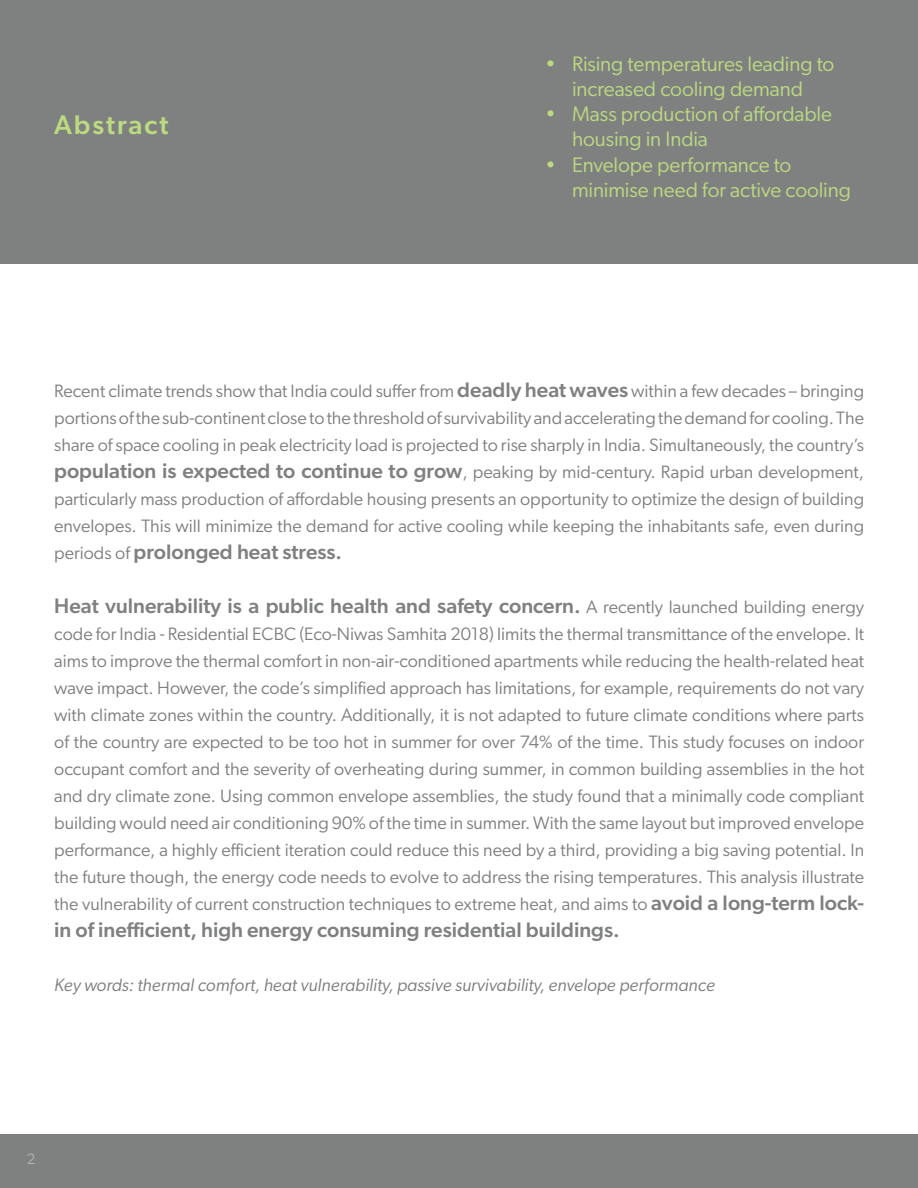
<style>
.page{position:relative;width:918px;height:1188px;background:#fff}
.page>*{position:absolute;margin:0;border:0;box-sizing:border-box;transform-origin:0 0}
.t1{font:500 27px "Gibson";letter-spacing:.075em;color:#bcda80}
.t2{font:500 21px "Gibson";color:#7f8080}
.t3{font:21px/25.2px "Gibson";letter-spacing:-.005em;color:#bcda80}
.t4{font:18px/27px "Gibson";color:#7f8080;text-align:justify}
.t5{font:italic 18px "Gibson";color:#7f8080}
.t6{font:15px "Gibson";color:#b6b4b4}
.s1{font-weight:500;font-size:21px}
.s2{font-weight:400;font-size:18px}
</style>
<div class="page">
<div style="left:0;top:1134px;width:918px;height:54px;background:#7f8080"></div>
<div style="left:0;top:0;width:918px;height:264px;background:#7f8080"></div>
<h1 class="t1" style="left:54px;top:108px;width:116px">Abstract</h1>
<p class="t3" style="left:545px;top:51px;width:291px;text-align:center">• Rising temperatures leading to increased cooling demand</p>
<p class="t3" style="left:572px;top:101px;width:262px;text-indent:-27px">• Mass production of affordable housing in India</p>
<p class="t3" style="left:572px;top:151px;width:280px;text-indent:-27px">• Envelope performance to minimise need for active cooling</p>
<p class="t4" style="left:54px;top:377px;width:812px">Recent climate trends show that India could suffer from <span class="s1">deadly heat waves</span> within a few decades – bringing portions of the sub-continent close to the threshold of survivability and accelerating the demand for cooling. The share of space cooling in peak electricity load is projected to rise sharply in India. Simultaneously, the country’s <span class="s1">population is expected to continue to grow</span>, peaking by mid-century. Rapid urban development, particularly mass production of affordable housing presents an opportunity to optimize the design of building envelopes. This will minimize the demand for active cooling while keeping the inhabitants safe, even during</p>
<p class="t2" style="left:54px;top:539px;width:289px"><span class="s2">periods of</span> prolonged heat stress.</p>
<p class="t2" style="left:54px;top:593px;width:811px">Heat vulnerability is a public health and safety concern. <span class="s2">A recently launched building energy</span></p>
<p class="t4" style="left:54px;top:620px;width:812px">code for India - Residential ECBC (Eco-Niwas Samhita 2018) limits the thermal transmittance of the envelope. It aims to improve the thermal comfort in non-air-conditioned apartments while reducing the health-related heat wave impact. However, the code’s simplified approach has limitations, for example, requirements do not vary with climate zones within the country. Additionally, it is not adapted to future climate conditions where parts of the country are expected to be too hot in summer for over 74% of the time. This study focuses on indoor occupant comfort and the severity of overheating during summer, in common building assemblies in the hot and dry climate zone. Using common envelope assemblies, the study found that a minimally code compliant building would need air conditioning 90% of the time in summer. With the same layout but improved envelope performance, a highly efficient iteration could reduce this need by a third, providing a big saving potential. In the future though, the energy code needs to evolve to address the rising temperatures. This analysis illustrate the vulnerability of current construction techniques to extreme heat, and aims to <span class="s1">avoid a long-term lock-</span></p>
<p class="t2" style="left:54px;top:917px;width:567px">in of inefficient, high energy consuming residential buildings.</p>
<p class="t5" style="left:54px;top:974px;width:662px">Key words: thermal comfort, heat vulnerability, passive survivability, envelope performance</p>
<p class="t6" style="left:27px;top:1150px;width:10px">2</p>
</div>
